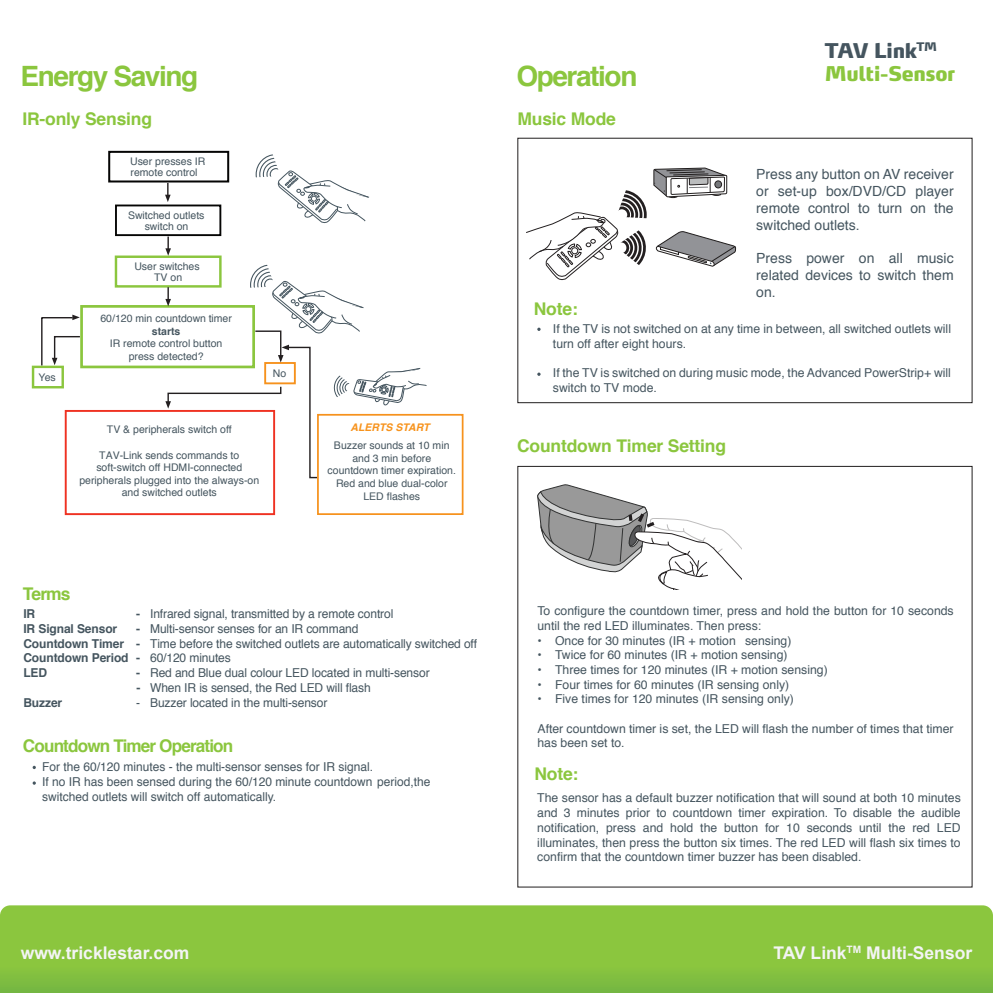
<style>
.page{position:relative;width:993px;height:993px;background:#fff}
.page>*{position:absolute;margin:0;border:0;box-sizing:border-box;transform-origin:0 0}
.t1{font:700 28px "Helvetica";letter-spacing:-.05em;color:#8bc63e}
.t2{font:900 20.12px "Max";letter-spacing:-.025em;color:#8bc63e}
.t3{font:900 20.12px "Max";letter-spacing:-.025em;color:#45555f}
.t4{font:700 17.5px "Helvetica";letter-spacing:-.01em;color:#8bc63e}
.t5{font:700 17.5px "Arial";color:#f3f4f4}
.t6{font:700 17.5px "Helvetica";letter-spacing:-.05em;color:#8bc63e}
.t7{font:14px/16.8px "Helvetica";color:#45555f;text-align:justify}
.t8{font:12.25px/14.7px "Helvetica";color:#45555f}
.t9{font:700 12.25px "Helvetica";letter-spacing:-.01em;color:#45555f}
.t10{font:10.5px/12.6px "Helvetica";color:#45555f;text-align:center}
.t11{font:italic 700 10.5px "Helvetica";color:#f7931d}
.t12{font:700 10.5px "Helvetica";color:#45555f}
.s1{font-weight:700}
</style>
<div class="page">
<svg style="left:0;top:905px;width:993px;height:88px;background:#87c33f"></svg>
<div style="left:517px;top:138px;width:455px;height:265px;border:1px solid #211e1e"></div>
<svg style="left:537px;top:328px;width:4px;height:3px"></svg>
<svg style="left:537px;top:373px;width:4px;height:3px"></svg>
<svg style="left:537px;top:484px;width:204px;height:105px"></svg>
<svg style="left:526px;top:167px;width:210px;height:114px"></svg>
<svg style="left:33px;top:781px;width:3px;height:4px"></svg>
<div style="left:115px;top:205px;width:106px;height:31px;border:2px solid #050504"></div>
<div style="left:115px;top:255px;width:107px;height:33px;border:2px solid #8bc63e"></div>
<div style="left:80px;top:305px;width:175px;height:63px;border:3px solid #8bc63e"></div>
<svg style="left:165px;top:237px;width:6px;height:19px"></svg>
<div style="left:65px;top:410px;width:210px;height:105px;border:2px solid #ef3222"></div>
<div style="left:32px;top:366px;width:32px;height:22px;border:2px solid #8bc63e"></div>
<svg style="left:40px;top:315px;width:41px;height:52px"></svg>
<div style="left:108px;top:151px;width:121px;height:31px;border:2px solid #050504"></div>
<svg style="left:165px;top:183px;width:6px;height:19px"></svg>
<svg style="left:255px;top:154px;width:114px;height:70px"></svg>
<div style="left:317px;top:414px;width:146px;height:101px;border:2px solid #f6921d"></div>
<svg style="left:165px;top:264px;width:262px;height:215px"></svg>
<h1 class="t1" style="left:21px;top:54px;width:179px">Energy Saving</h1>
<h3 class="t4" style="left:22px;top:104px;width:131px">IR-only Sensing</h3>
<p class="t10" style="left:130px;top:156px;width:77px;line-height:11.4px;text-align:left">User presses IR remote control</p>
<p class="t10" style="left:39px;top:371px;width:19px">Yes</p>
<p class="t10" style="left:128px;top:209px;width:78px;line-height:11.4px">Switched outlets switch on</p>
<p class="t10" style="left:134px;top:261px;width:67px;line-height:11.4px">User switches<br>TV on</p>
<p class="t10" style="left:100px;top:313px;width:133px">60/120 min countdown timer</p>
<p class="t12" style="left:152px;top:323px;width:30px">starts</p>
<p class="t10" style="left:110px;top:338px;width:114px">IR remote control button press detected?</p>
<p class="t10" style="left:273px;top:367px;width:15px">No</p>
<p class="t10" style="left:107px;top:424px;width:126px">TV &amp; peripherals switch off</p>
<p class="t10" style="left:79px;top:449px;width:181px">TAV-Link sends commands to soft-switch off HDMI-connected peripherals plugged into the always-on and switched outlets</p>
<h3 class="t4" style="left:23px;top:579px;width:49px">Terms</h3>
<p class="t11" style="left:350px;top:418px;width:81px">ALERTS START</p>
<p class="t10" style="left:328px;top:440px;width:130px">Buzzer sounds at 10 min and 3 min before countdown timer expiration.<br>Red and blue dual-color<br>LED flashes</p>
<p class="t9" style="left:23px;top:604px;width:13px">IR</p>
<p class="t8" style="left:136px;top:607px;width:259px"><span class="s1">-</span> Infrared signal, transmitted by a remote control</p>
<p class="t9" style="left:23px;top:619px;width:95px">IR Signal Sensor</p>
<p class="t8" style="left:23px;top:622px;width:455px;text-indent:113px"><span class="s1">-</span> Multi-sensor senses for an IR command<br><span class="s1">Countdown Timer -</span> Time before the switched outlets are automatically switched off <span class="s1">Countdown Period -</span> 60/120 minutes<br><span class="s1">LED</span></p>
<p class="t8" style="left:136px;top:666px;width:295px"><span class="s1">-</span> Red and Blue dual colour LED located in multi-sensor</p>
<p class="t8" style="left:136px;top:680px;width:236px"><span class="s1">-</span> When IR is sensed, the Red LED will flash</p>
<p class="t9" style="left:23px;top:692px;width:40px">Buzzer</p>
<p class="t8" style="left:136px;top:695px;width:193px">- Buzzer located in the multi-sensor</p>
<h3 class="t6" style="left:23px;top:732px;width:212px">Countdown Timer Operation</h3>
<p class="t8" style="left:42px;top:760px;width:390px">For the 60/120 minutes - the multi-sensor senses for IR signal.<br>If no IR has been sensed during the 60/120 minute countdown period,the switched outlets will switch off automatically.</p>
<h2 class="t3" style="left:825px;top:38px;width:114px">TAV Link<sup>TM</sup></h2>
<h1 class="t1" style="left:516px;top:54px;width:123px">Operation</h1>
<h2 class="t2" style="left:825px;top:60px;width:132px">Multi-Sensor</h2>
<h3 class="t4" style="left:517px;top:104px;width:100px">Music Mode</h3>
<p class="t7" style="left:756px;top:166px;width:199px">Press any button on AV receiver or set-up box/DVD/CD player remote control to turn on the switched outlets.</p>
<p class="t7" style="left:756px;top:250px;width:199px">Press power on all music related devices to switch them on.</p>
<p class="t8" style="left:553px;top:322px;width:400px">If the TV is not switched on at any time in between, all switched outlets will turn off after eight hours.</p>
<p class="t8" style="left:553px;top:366px;width:400px">If the TV is switched on during music mode, the Advanced PowerStrip+ will switch to TV mode.</p>
<h3 class="t4" style="left:534px;top:295px;width:46px">Note:</h3>
<h3 class="t4" style="left:517px;top:432px;width:211px">Countdown Timer Setting</h3>
<p class="t8" style="left:537px;top:604px;width:418px">To configure the countdown timer, press and hold the button for 10 seconds until the red LED illuminates. Then press:</p>
<p class="t8" style="left:537px;top:633px;width:255px">• Once for 30 minutes (IR + motion sensing)</p>
<p class="t8" style="left:537px;top:648px;width:252px">• Twice for 60 minutes (IR + motion sensing)</p>
<p class="t8" style="left:537px;top:663px;width:292px">• Three times for 120 minutes (IR + motion sensing)</p>
<p class="t8" style="left:537px;top:677px;width:253px">• Four times for 60 minutes (IR sensing only)</p>
<p class="t8" style="left:537px;top:692px;width:258px">• Five times for 120 minutes (IR sensing only)</p>
<p class="t8" style="left:537px;top:721px;width:418px">After countdown timer is set, the LED will flash the number of times that timer has been set to.</p>
<h3 class="t4" style="left:534px;top:760px;width:46px">Note:</h3>
<p class="t8" style="left:537px;top:791px;width:425px;text-align:justify">The sensor has a default buzzer notification that will sound at both 10 minutes and 3 minutes prior to countdown timer expiration. To disable the audible notification, press and hold the button for 10 seconds until the red LED illuminates, then press the button six times. The red LED will flash six times to confirm that the countdown timer buzzer has been disabled.</p>
<h3 class="t5" style="left:21px;top:941px;width:170px">www.tricklestar.com</h3>
<h3 class="t5" style="left:773px;top:941px;width:200px">TAV Link<sup>TM</sup> Multi-Sensor</h3>
</div>
